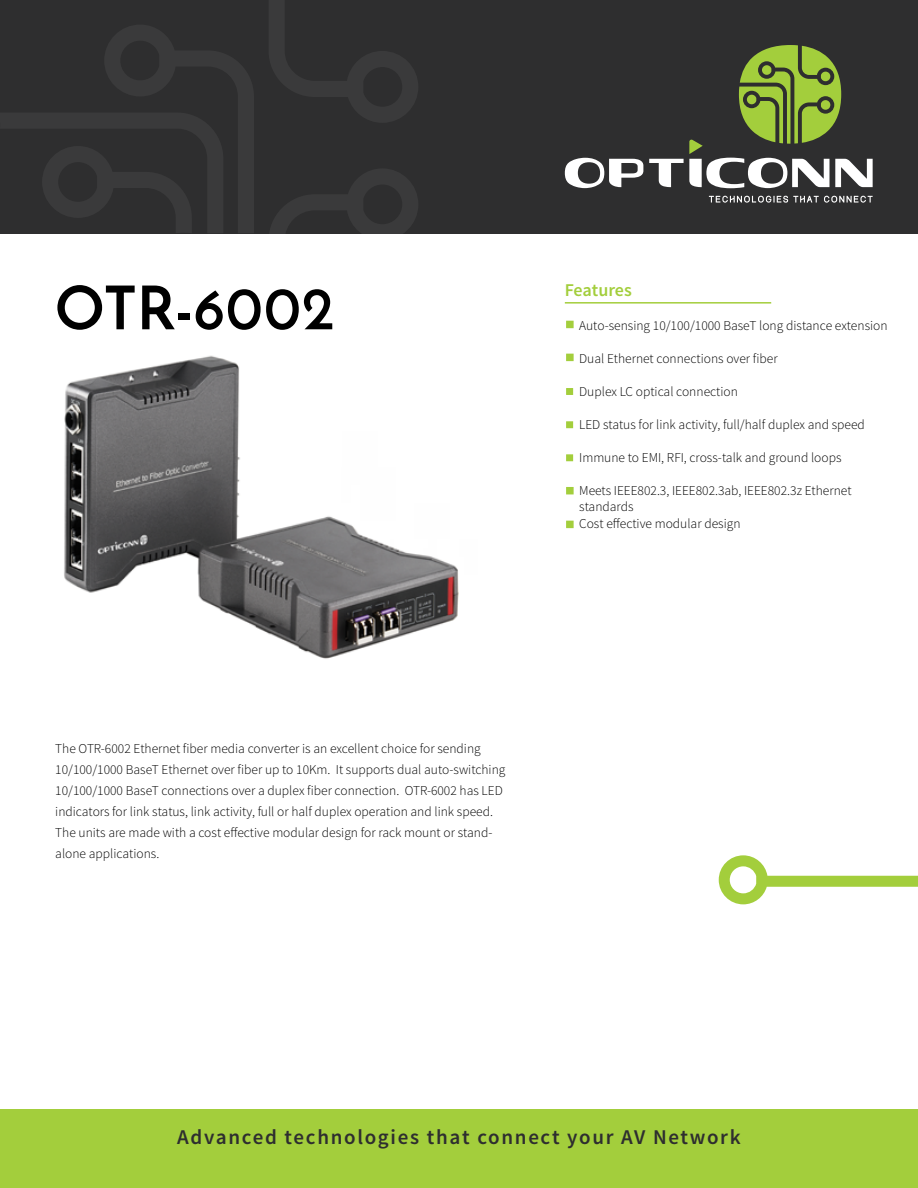
<style>
.page{position:relative;width:918px;height:1188px;background:#fff}
.page>*{position:absolute;margin:0;border:0;box-sizing:border-box;transform-origin:0 0}
.t1{font:700 60px "Josefin Sans";color:#000}
.t2{font:600 21px "Source Sans Pro";letter-spacing:.08em;color:#2e2e2f}
.t3{font:600 18px "Source Sans Pro";letter-spacing:-.005em;color:#a3ce3c}
.t4{font:300 13.5px/21px "Source Sans Pro";color:#000}
</style>
<div class="page">
<svg style="left:719px;top:855px;width:199px;height:49px"></svg>
<img style="left:64px;top:355px;width:395px;height:304px">
<hr style="left:565px;top:302px;width:206px;height:2px;background:#a3ce3c">
<svg style="left:566px;top:321px;width:8px;height:7px"></svg>
<svg style="left:566px;top:354px;width:8px;height:7px"></svg>
<div style="left:566px;top:388px;width:7px;height:7px;background:#a3ce3c;border:2px solid #a3ce3c"></div>
<svg style="left:566px;top:421px;width:7px;height:7px"></svg>
<svg style="left:566px;top:454px;width:7px;height:7px"></svg>
<svg style="left:566px;top:487px;width:8px;height:7px"></svg>
<svg style="left:566px;top:521px;width:8px;height:7px"></svg>
<div style="left:0;top:1110px;width:918px;height:78px;background:#a3ce3c"></div>
<div style="left:0;top:0;width:918px;height:233px;background:#2e2e2f"></div>
<svg style="left:269px;top:169px;width:149px;height:65px"></svg>
<svg style="left:269px;top:0;width:149px;height:122px"></svg>
<svg style="left:0;top:25px;width:254px;height:209px"></svg>
<svg style="left:709px;top:196px;width:164px;height:7px"></svg>
<svg style="left:565px;top:158px;width:78px;height:30px"></svg>
<svg style="left:649px;top:45px;width:224px;height:143px"></svg>
<h1 class="t1" style="left:55px;top:271px;width:281px">OTR-6002</h1>
<h3 class="t3" style="left:565px;top:279px;width:68px">Features</h3>
<p class="t4" style="left:579px;top:315px;width:310px">Auto-sensing 10/100/1000 BaseT long distance extension</p>
<p class="t4" style="left:579px;top:348px;width:200px">Dual Ethernet connections over fiber</p>
<p class="t4" style="left:579px;top:381px;width:160px">Duplex LC optical connection</p>
<p class="t4" style="left:579px;top:414px;width:287px">LED status for link activity, full/half duplex and speed</p>
<p class="t4" style="left:579px;top:447px;width:264px">Immune to EMI, RFI, cross-talk and ground loops</p>
<p class="t4" style="left:579px;top:482px;width:274px;line-height:16.5px">Meets IEEE802.3, IEEE802.3ab, IEEE802.3z Ethernet standards<br>Cost effective modular design</p>
<p class="t4" style="left:55px;top:739px;width:452px">The OTR-6002 Ethernet fiber media converter is an excellent choice for sending 10/100/1000 BaseT Ethernet over fiber up to 10Km. It supports dual auto-switching 10/100/1000 BaseT connections over a duplex fiber connection. OTR-6002 has LED indicators for link status, link activity, full or half duplex operation and link speed.<br>The units are made with a cost effective modular design for rack mount or stand&shy;alone applications.</p>
<h2 class="t2" style="left:177px;top:1123px;width:565px">Advanced technologies that connect your AV Network</h2>
</div>
